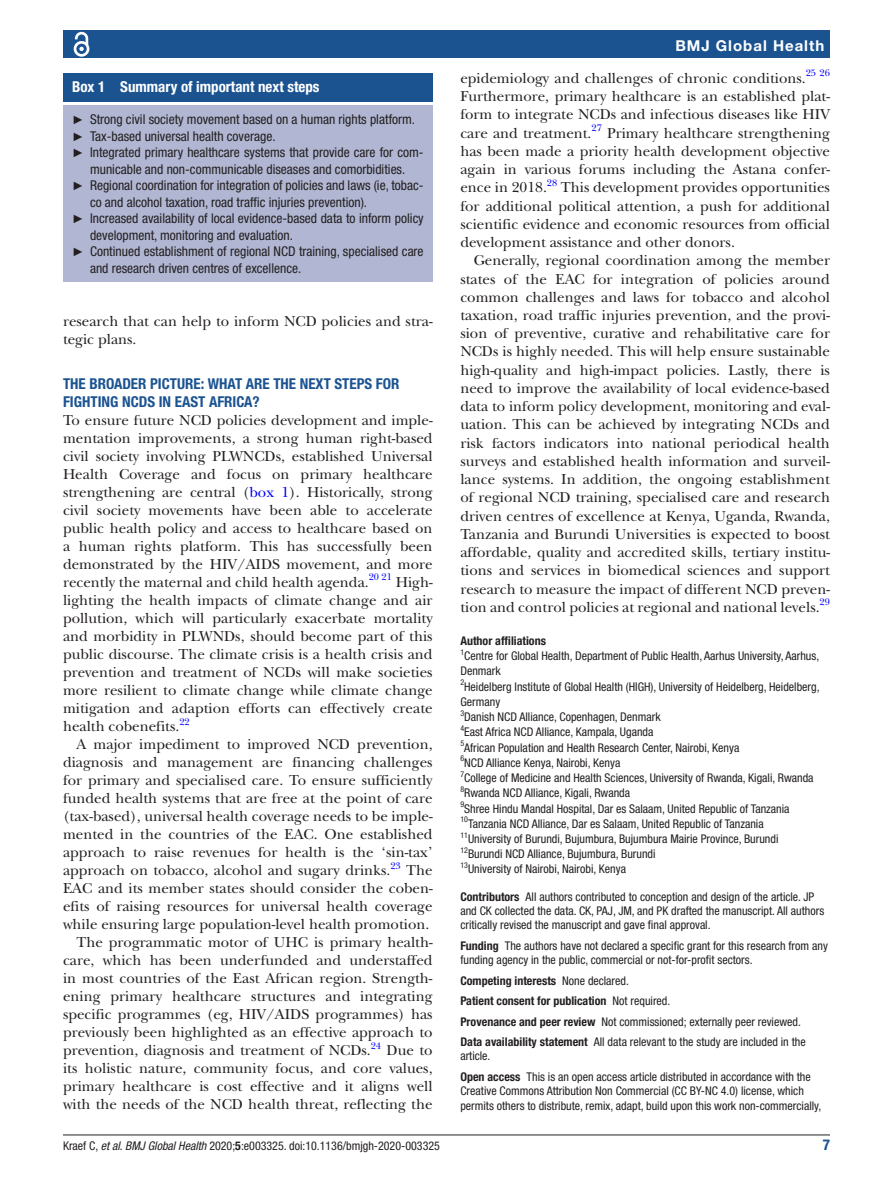
<style>
.page{position:relative;width:893px;height:1191px;background:#fff}
.page>*{position:absolute;margin:0;border:0;box-sizing:border-box;transform-origin:0 0}
.t1{font:15px/18px "New Baskerville";color:#231f20;text-align:justify}
.t2{font:700 condensed 15px/18px "Helvetica Neue LT Std";color:#1b5391}
.t3{font:700 condensed 15px "Helvetica Neue LT Std";color:#fff}
.t4{font:700 15px "Helvetica Neue LT Std";letter-spacing:.065em;color:#fff}
.t5{font:condensed 13.5px "Helvetica Neue LT Std";color:#231f20}
.t6{font:condensed 12px/14.4px "Helvetica Neue LT Std";color:#231f20}
.t7{font:700 condensed 12px "Helvetica Neue LT Std";color:#231f20}
.t8{font:9.9px "New Baskerville";color:#00f}
.t9{font:condensed 7.95px "Helvetica Neue LT Std";color:#231f20}
.s1{font-family:"Arial";font-stretch:normal;font-size:12px}
.s2{color:#00f}
.s3{font-weight:700}
.s4{font-style:italic}
</style>
<div class="page">
<hr style="left:63px;top:1134px;width:767px;height:1px;background:#231f20">
<div style="left:63px;top:31px;width:767px;height:27px;background:#1b5391"></div>
<svg style="left:73px;top:31px;width:17px;height:26px"></svg>
<div style="left:63px;top:73px;width:370px;height:28px;background:#1b5391"></div>
<div style="left:63px;top:106px;width:370px;height:176px;background:#b1b7d3"></div>
<p class="t3" style="left:72px;top:78px;width:249px">Box 1 Summary of important next steps</p>
<p class="t5" style="left:72px;top:112px;width:345px"><span class="s1">►</span> Strong civil society movement based on a human rights platform.</p>
<p class="t5" style="left:72px;top:128px;width:205px"><span class="s1">►</span> Tax-based universal health coverage.</p>
<p class="t5" style="left:72px;top:145px;width:353px"><span class="s1">►</span> Integrated primary healthcare systems that provide care for com-</p>
<p class="t5" style="left:90px;top:161px;width:317px">municable and non-communicable diseases and comorbidities.</p>
<p class="t5" style="left:72px;top:178px;width:353px"><span class="s1">►</span> Regional coordination for integration of policies and laws (ie, tobac-</p>
<p class="t5" style="left:90px;top:194px;width:279px">co and alcohol taxation, road traffic injuries prevention).</p>
<p class="t5" style="left:72px;top:211px;width:353px"><span class="s1">►</span> Increased availability of local evidence-based data to inform policy</p>
<p class="t5" style="left:90px;top:227px;width:204px">development, monitoring and evaluation.</p>
<p class="t5" style="left:72px;top:244px;width:353px"><span class="s1">►</span> Continued establishment of regional NCD training, specialised care</p>
<p class="t5" style="left:90px;top:260px;width:213px">and research driven centres of excellence.</p>
<p class="t1" style="left:63px;top:312px;width:371px">research that can help to inform NCD policies and stra&shy;tegic plans.</p>
<p class="t2" style="left:63px;top:374px;width:338px">THE BROADER PICTURE: WHAT ARE THE NEXT STEPS FOR<br>FIGHTING NCDS IN EAST AFRICA?</p>
<p class="t1" style="left:63px;top:411px;width:371px">To ensure future NCD policies development and imple&shy;mentation improvements, a strong human right-based civil society involving PLWNCDs, established Universal Health Coverage and focus on primary healthcare strengthening are central (<span class="s2">box 1</span>). Historically, strong civil society movements have been able to accelerate public health policy and access to healthcare based on a human rights platform. This has successfully been demonstrated by the HIV/AIDS movement, and more recently the maternal and child health agenda.</p>
<p class="t8" style="left:369px;top:571px;width:25px">20 21</p>
<p class="t1" style="left:63px;top:573px;width:371px;text-indent:333px">High&shy;lighting the health impacts of climate change and air pollution, which will particularly exacerbate mortality and morbidity in PLWNDs, should become part of this public discourse. The climate crisis is a health crisis and prevention and treatment of NCDs will make societies more resilient to climate change while climate change mitigation and adaption efforts can effectively create health cobenefits.</p>
<p class="t8" style="left:179px;top:715px;width:12px">22</p>
<p class="t1" style="left:63px;top:735px;width:371px;text-align:right">A major impediment to improved NCD prevention, diagnosis and management are financing challenges for primary and specialised care. To ensure sufficiently funded health systems that are free at the point of care (tax-based), universal health coverage needs to be imple&shy;mented in the countries of the EAC. One established approach to raise revenues for health is the ‘sin-tax’ approach on tobacco, alcohol and sugary drinks.<sup>23</sup> The EAC and its member states should consider the coben&shy;efits of raising resources for universal health coverage while ensuring large population-level health promotion.<br>The programmatic motor of UHC is primary health&shy;care, which has been underfunded and understaffed in most countries of the East African region. Strength&shy;ening primary healthcare structures and integrating specific programmes (eg, HIV/AIDS programmes) has previously been highlighted as an effective approach to prevention, diagnosis and treatment of NCDs.<sup>24</sup> Due to its holistic nature, community focus, and core values, primary healthcare is cost effective and it aligns well with the needs of the NCD health threat, reflecting the</p>
<p class="t4" style="left:675px;top:36px;width:150px">BMJ Global Health</p>
<p class="t1" style="left:460px;top:69px;width:347px">epidemiology and challenges of chronic conditions.</p>
<p class="t8" style="left:806px;top:67px;width:26px">25 26</p>
<p class="t1" style="left:460px;top:87px;width:371px">Furthermore, primary healthcare is an established plat&shy;form to integrate NCDs and infectious diseases like HIV care and treatment.</p>
<p class="t8" style="left:591px;top:122px;width:12px">27</p>
<p class="t1" style="left:460px;top:124px;width:371px;text-indent:147px">Primary healthcare strengthening has been made a priority health development objective again in various forums including the Astana confer&shy;ence in 2018.</p>
<p class="t8" style="left:547px;top:177px;width:12px">28</p>
<p class="t1" style="left:460px;top:178px;width:371px;text-indent:101px">This development provides opportunities for additional political attention, a push for additional scientific evidence and economic resources from official development assistance and other donors.</p>
<p class="t1" style="left:460px;top:251px;width:371px;text-indent:14px">Generally, regional coordination among the member states of the EAC for integration of policies around common challenges and laws for tobacco and alcohol taxation, road traffic injuries prevention, and the provi&shy;sion of preventive, curative and rehabilitative care for NCDs is highly needed. This will help ensure sustainable high-quality and high-impact policies. Lastly, there is need to improve the availability of local evidence-based data to inform policy development, monitoring and eval&shy;uation. This can be achieved by integrating NCDs and risk factors indicators into national periodical health surveys and established health information and surveil&shy;lance systems. In addition, the ongoing establishment of regional NCD training, specialised care and research driven centres of excellence at Kenya, Uganda, Rwanda, Tanzania and Burundi Universities is expected to boost affordable, quality and accredited skills, tertiary institu&shy;tions and services in biomedical sciences and support research to measure the impact of different NCD preven&shy;tion and control policies at regional and national levels.</p>
<p class="t8" style="left:820px;top:596px;width:12px">29</p>
<p class="t7" style="left:460px;top:633px;width:87px">Author affiliations</p>
<p class="t9" style="left:460px;top:647px;width:5px">1</p>
<p class="t6" style="left:460px;top:648px;width:360px;line-height:15.3px;text-indent:4px">Centre for Global Health, Department of Public Health, Aarhus University, Aarhus,<br>Denmark</p>
<p class="t9" style="left:460px;top:678px;width:5px">2</p>
<p class="t6" style="left:460px;top:678px;width:361px;line-height:15.3px;text-indent:4px">Heidelberg Institute of Global Health (HIGH), University of Heidelberg, Heidelberg,<br>Germany</p>
<p class="t9" style="left:460px;top:708px;width:5px">3</p>
<p class="t6" style="left:464px;top:709px;width:198px">Danish NCD Alliance, Copenhagen, Denmark</p>
<p class="t9" style="left:460px;top:723px;width:5px">4</p>
<p class="t6" style="left:464px;top:725px;width:191px">East Africa NCD Alliance, Kampala, Uganda</p>
<p class="t9" style="left:460px;top:738px;width:5px">5</p>
<p class="t6" style="left:464px;top:740px;width:277px">African Population and Health Research Center, Nairobi, Kenya</p>
<p class="t9" style="left:460px;top:754px;width:5px">6</p>
<p class="t6" style="left:460px;top:755px;width:355px;line-height:15.1px;text-indent:4px">NCD Alliance Kenya, Nairobi, Kenya<br><sup>7</sup>College of Medicine and Health Sciences, University of Rwanda, Kigali, Rwanda</p>
<p class="t9" style="left:460px;top:784px;width:5px">8</p>
<p class="t6" style="left:464px;top:785px;width:167px">Rwanda NCD Alliance, Kigali, Rwanda</p>
<p class="t9" style="left:460px;top:799px;width:5px">9</p>
<p class="t6" style="left:460px;top:800px;width:331px;line-height:15.1px;text-indent:4px">Shree Hindu Mandal Hospital, Dar es Salaam, United Republic of Tanzania<br><sup>10</sup>Tanzania NCD Alliance, Dar es Salaam, United Republic of Tanzania</p>
<p class="t9" style="left:460px;top:830px;width:9px">11</p>
<p class="t6" style="left:468px;top:831px;width:312px">University of Burundi, Bujumbura, Bujumbura Mairie Province, Burundi</p>
<p class="t9" style="left:460px;top:845px;width:9px">12</p>
<p class="t6" style="left:460px;top:846px;width:197px;line-height:15.1px;text-indent:8px">Burundi NCD Alliance, Bujumbura, Burundi<br><sup>13</sup>University of Nairobi, Nairobi, Kenya</p>
<p class="t6" style="left:460px;top:889px;width:365px"><span class="s3">Contributors</span> All authors contributed to conception and design of the article. JP and CK collected the data. CK, PAJ, JM, and PK drafted the manuscript. All authors critically revised the manuscript and gave final approval.</p>
<p class="t6" style="left:460px;top:938px;width:369px"><span class="s3">Funding</span> The authors have not declared a specific grant for this research from any funding agency in the public, commercial or not-for-profit sectors.</p>
<p class="t6" style="left:460px;top:970px;width:347px;line-height:20.4px"><span class="s3">Competing interests</span> None declared.<br><span class="s3">Patient consent for publication</span> Not required.<br><span class="s3">Provenance and peer review</span> Not commissioned; externally peer reviewed.<br><span class="s3">Data availability statement</span> All data relevant to the study are included in the</p>
<p class="t6" style="left:460px;top:1045px;width:352px;line-height:20.4px">article.<br><span class="s3">Open access</span> This is an open access article distributed in accordance with the</p>
<p class="t6" style="left:460px;top:1083px;width:362px">Creative Commons Attribution Non Commercial (CC BY-NC 4.0) license, which permits others to distribute, remix, adapt, build upon this work non-commercially,</p>
<p class="t6" style="left:63px;top:1138px;width:378px">Kraef C, <span class="s4">et al</span>. <span class="s4">BMJ Global Health</span> 2020;<span class="s3">5</span>:e003325. doi:10.1136/bmjgh-2020-003325</p>
<p class="t2" style="left:823px;top:1135px;width:9px">7</p>
</div>
